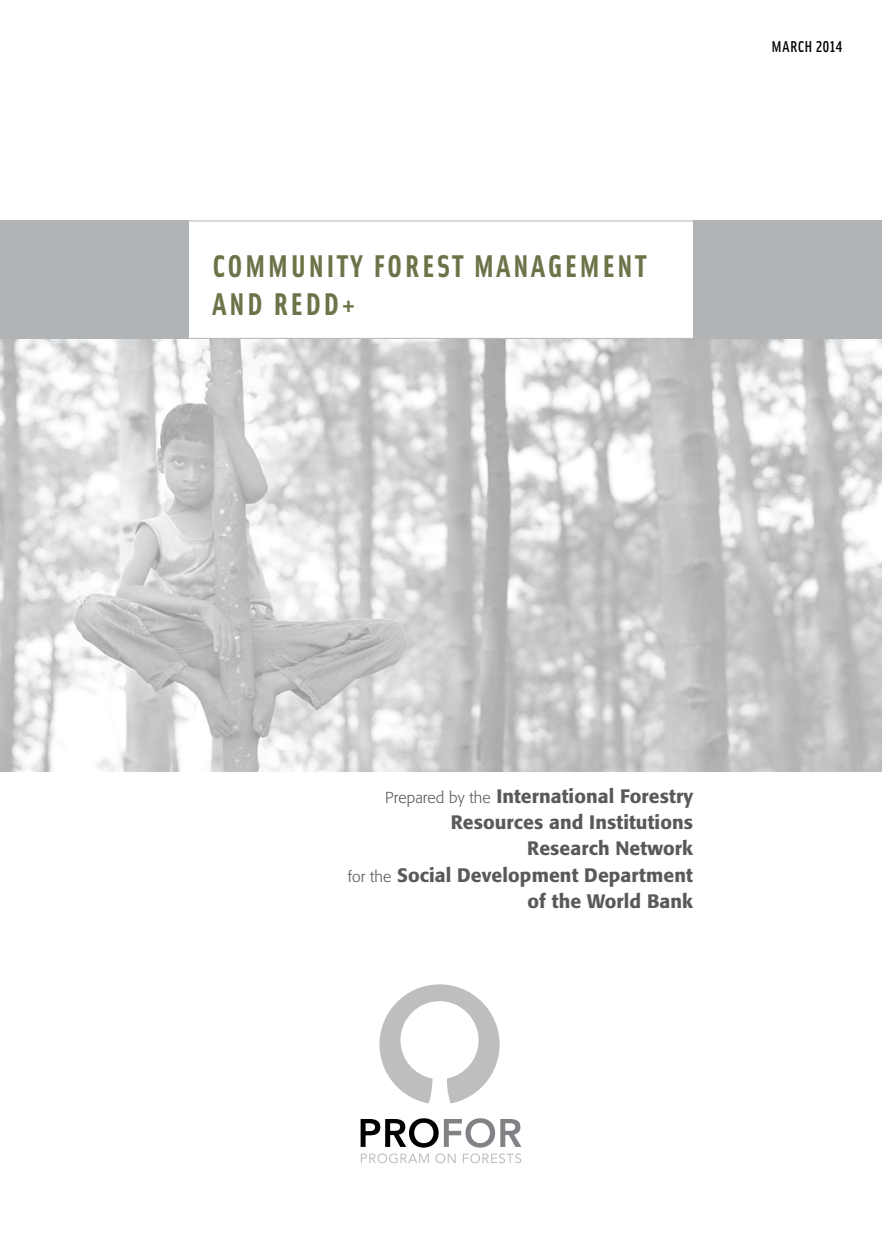
<style>
.page{position:relative;width:882px;height:1260px;background:#fff}
.page>*{position:absolute;margin:0;border:0;box-sizing:border-box;transform-origin:0 0}
.t1{font:700 31.5px/38.5px "Solex OT";letter-spacing:.075em;color:#6d7349}
.t2{font:500 19.25px/26.2px "Formata";letter-spacing:.005em;color:#58595b;text-align:right}
.t3{font:500 15.75px "Solex OT";letter-spacing:.02em;color:#000}
.s1{font-weight:300;font-size:15.75px}
</style>
<div class="page">
<img style="left:0;top:339px;width:882px;height:433px">
<div style="left:0;top:220px;width:882px;height:119px;background:#b1b4b6"></div>
<div style="left:189px;top:220px;width:504px;height:119px;background:#fff"></div>
<svg style="left:379px;top:984px;width:121px;height:119px"></svg>
<svg style="left:361px;top:1118px;width:160px;height:45px"></svg>
<hr style="left:189px;top:220px;width:504px;height:1px;background:#b1b4b6">
<hr style="left:189px;top:338px;width:504px;height:1px;background:#b1b4b6">
<h1 class="t1" style="left:213px;top:245px;width:435px">COMMUNITY FOREST MANAGEMENT<br>AND REDD+</h1>
<p class="t3" style="left:772px;top:37px;width:73px">MARCH 2014</p>
<p class="t2" style="left:348px;top:783px;width:347px"><span class="s1">Prepared by the</span> International Forestry<br>Resources and Institutions<br>Research Network<br><span class="s1">for the</span> Social Development Department of the World Bank</p>
</div>
